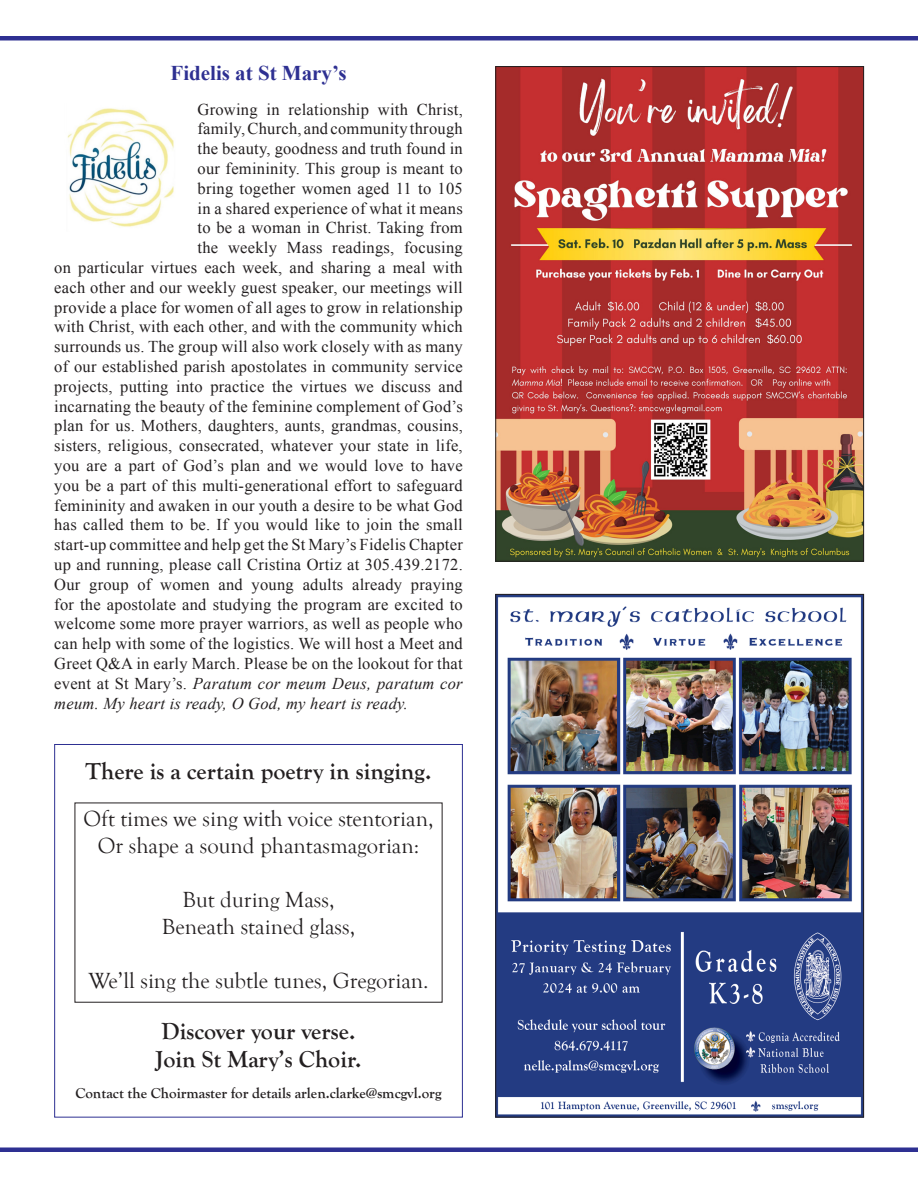
<style>
.page{position:relative;width:918px;height:1188px;background:#fff}
.page>*{position:absolute;margin:0;border:0;box-sizing:border-box;transform-origin:0 0}
.t1{font:700 24px "Goudy Old Style T";color:#231f20}
.t2{font:22.5px "Goudy Old Style T";color:#231f20}
.Paragraph_Style_1{font:700 21px "Times New Roman";color:#2e3092}
.t3{font:16.5px "Times New Roman";letter-spacing:.015em;color:#231f20}
.t4{font:italic 16.5px "Times New Roman";letter-spacing:.015em;color:#231f20}
.t5{font:700 15px "Goudy Old Style T";color:#231f20}
.s1{font-style:normal}
</style>
<div class="page">
<div style="left:0;top:36px;width:918px;height:5px;background:#2e3092"></div>
<div style="left:0;top:1147px;width:918px;height:5px;background:#2e3092"></div>
<div style="left:54px;top:744px;width:409px;height:374px;border:1px solid #2e3092"></div>
<img style="left:497px;top:596px;width:365px;height:520px">
<img style="left:67px;top:108px;width:107px;height:119px">
<img style="left:497px;top:68px;width:365px;height:492px">
<p class="Paragraph_Style_1" style="left:171px;top:59px;width:177px">Fidelis at St Mary’s</p>
<p class="t3" style="left:198px;top:98px;width:267px">Growing in relationship with Christ,</p>
<p class="t3" style="left:198px;top:118px;width:267px">family, Church, and community through</p>
<p class="t3" style="left:198px;top:138px;width:267px">the beauty, goodness and truth found in</p>
<p class="t3" style="left:198px;top:157px;width:267px">our femininity. This group is meant to</p>
<p class="t3" style="left:198px;top:177px;width:267px">bring together women aged 11 to 105</p>
<p class="t3" style="left:198px;top:197px;width:267px">in a shared experience of what it means</p>
<p class="t3" style="left:198px;top:217px;width:267px">to be a woman in Christ. Taking from</p>
<p class="t3" style="left:198px;top:237px;width:267px">the weekly Mass readings, focusing</p>
<p class="t3" style="left:54px;top:256px;width:410px">on particular virtues each week, and sharing a meal with</p>
<p class="t3" style="left:54px;top:276px;width:410px">each other and our weekly guest speaker, our meetings will</p>
<p class="t3" style="left:54px;top:296px;width:410px">provide a place for women of all ages to grow in relationship</p>
<p class="t3" style="left:54px;top:316px;width:410px">with Christ, with each other, and with the community which</p>
<p class="t3" style="left:54px;top:336px;width:410px">surrounds us. The group will also work closely with as many</p>
<p class="t3" style="left:54px;top:355px;width:410px">of our established parish apostolates in community service</p>
<p class="t3" style="left:54px;top:375px;width:410px">projects, putting into practice the virtues we discuss and</p>
<p class="t3" style="left:54px;top:395px;width:410px">incarnating the beauty of the feminine complement of God’s</p>
<p class="t3" style="left:54px;top:415px;width:410px">plan for us. Mothers, daughters, aunts, grandmas, cousins,</p>
<p class="t3" style="left:54px;top:435px;width:410px">sisters, religious, consecrated, whatever your state in life,</p>
<p class="t3" style="left:54px;top:454px;width:410px">you are a part of God’s plan and we would love to have</p>
<p class="t3" style="left:54px;top:474px;width:410px">you be a part of this multi-generational effort to safeguard</p>
<p class="t3" style="left:54px;top:494px;width:410px">femininity and awaken in our youth a desire to be what God</p>
<p class="t3" style="left:54px;top:514px;width:410px">has called them to be. If you would like to join the small</p>
<p class="t3" style="left:54px;top:534px;width:410px">start-up committee and help get the St Mary’s Fidelis Chapter</p>
<p class="t3" style="left:54px;top:553px;width:410px">up and running, please call Cristina Ortiz at 305.439.2172.</p>
<p class="t3" style="left:54px;top:573px;width:410px">Our group of women and young adults already praying</p>
<p class="t3" style="left:54px;top:593px;width:410px">for the apostolate and studying the program are excited to</p>
<p class="t3" style="left:54px;top:613px;width:410px">welcome some more prayer warriors, as well as people who</p>
<p class="t3" style="left:54px;top:633px;width:410px">can help with some of the logistics. We will host a Meet and</p>
<p class="t3" style="left:54px;top:652px;width:410px">Greet Q&amp;A in early March. Please be on the lookout for that</p>
<p class="t4" style="left:54px;top:672px;width:410px"><span class="s1">event at St Mary’s.</span> Paratum cor meum Deus, paratum cor</p>
<p class="t4" style="left:54px;top:692px;width:355px">meum. My heart is ready, O God, my heart is ready.</p>
<p class="t1" style="left:86px;top:758px;width:347px">There is a certain poetry in singing.</p>
<p class="t2" style="left:83px;top:806px;width:352px">Oft times we sing with voice stentorian,</p>
<p class="t2" style="left:98px;top:833px;width:323px">Or shape a sound phantasmagorian:</p>
<p class="t2" style="left:182px;top:887px;width:154px">But during Mass,</p>
<p class="t2" style="left:162px;top:914px;width:195px">Beneath stained glass,</p>
<p class="t2" style="left:88px;top:968px;width:342px">We’ll sing the subtle tunes, Gregorian.</p>
<p class="t1" style="left:162px;top:1017px;width:195px">Discover your verse.</p>
<p class="t1" style="left:156px;top:1046px;width:207px">Join St Mary’s Choir.</p>
<p class="t5" style="left:75px;top:1084px;width:368px">Contact the Choirmaster for details arlen.clarke@smcgvl.org</p>
</div>
